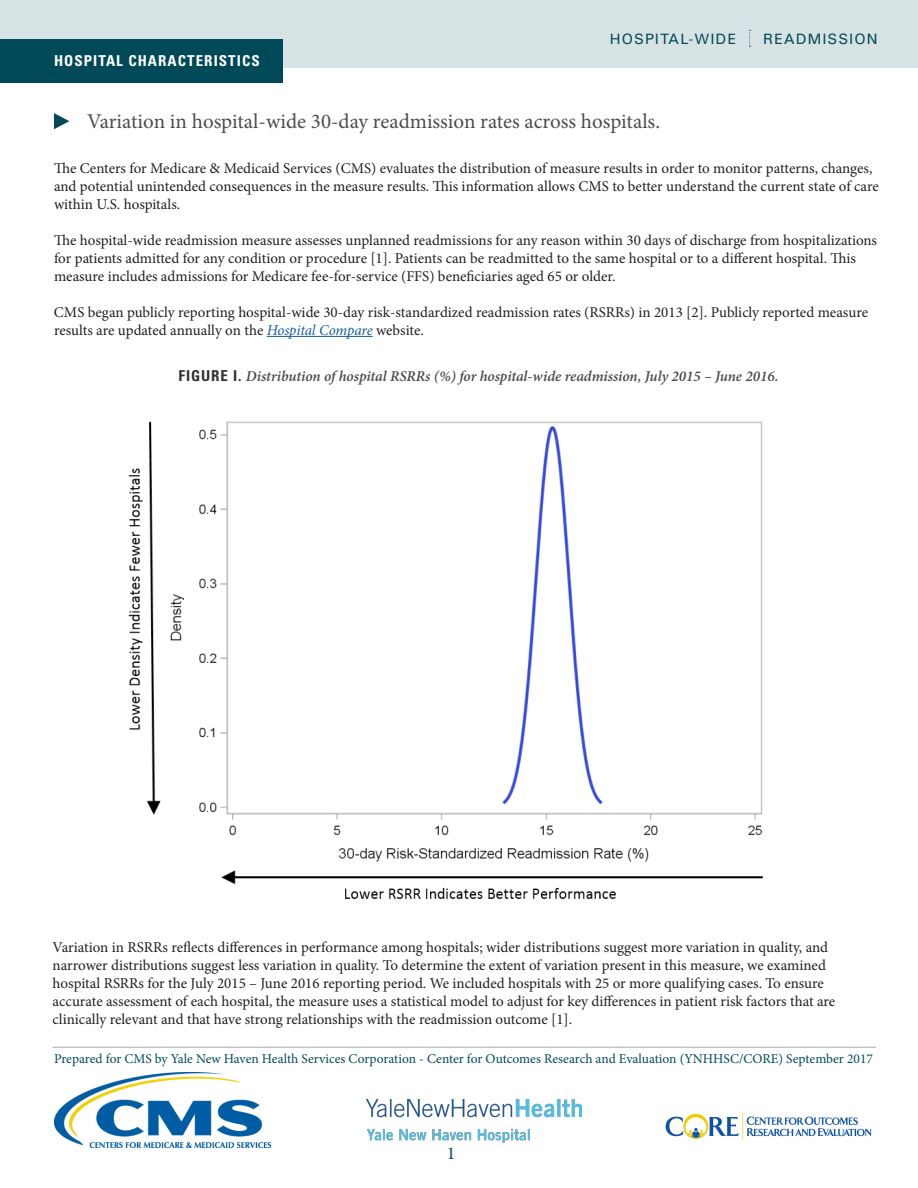
<style>
.page{position:relative;width:918px;height:1188px;background:#fff}
.page>*{position:absolute;margin:0;border:0;box-sizing:border-box;transform-origin:0 0}
.t1{font:21px "Minion Pro";color:#4b4c4d}
.t2{font:18px "Minion Pro";color:#034958}
.t3{font:15px/18px "Minion Pro";color:#231f20}
.t4{font:italic 600 15px "Minion Pro";letter-spacing:-.005em;color:#4b4c4d}
.t5{font:15px "Univers";letter-spacing:.07em;color:#034958}
.t6{font:700 condensed 15px "Univers";letter-spacing:.07em;color:#fff}
.t7{font:13.5px "Minion Pro";color:#034958}
.s1{font-style:italic;color:#175d9e}
.s2{font-family:"Univers";font-weight:700;font-style:normal;font-stretch:condensed;color:#312f30}
</style>
<div class="page">
<hr style="left:267px;top:336px;width:106px;height:1px;background:#175d9e">
<div style="left:0;top:0;width:918px;height:68px;background:#d6e2e4"></div>
<svg style="left:749px;top:30px;width:2px;height:17px"></svg>
<hr style="left:52px;top:1047px;width:824px;height:1px;background:#a8a9ad">
<div style="left:0;top:39px;width:283px;height:43px;background:#004958"></div>
<svg style="left:54px;top:113px;width:15px;height:16px"></svg>
<img style="left:128px;top:421px;width:635px;height:478px">
<img style="left:54px;top:1073px;width:216px;height:75px">
<img style="left:665px;top:1112px;width:207px;height:29px">
<img style="left:366px;top:1099px;width:216px;height:43px">
<p class="t6" style="left:54px;top:51px;width:207px">HOSPITAL CHARACTERISTICS</p>
<p class="t5" style="left:610px;top:29px;width:128px">HOSPITAL-WIDE</p>
<p class="t5" style="left:763px;top:29px;width:116px">READMISSION</p>
<h1 class="t1" style="left:87px;top:107px;width:575px">Variation in hospital-wide 30-day readmission rates across hospitals.</h1>
<p class="t3" style="left:54px;top:159px;width:826px">The Centers for Medicare &amp; Medicaid Services (CMS) evaluates the distribution of measure results in order to monitor patterns, changes, and potential unintended consequences in the measure results. This information allows CMS to better understand the current state of care within U.S. hospitals.</p>
<p class="t3" style="left:54px;top:231px;width:825px">The hospital-wide readmission measure assesses unplanned readmissions for any reason within 30 days of discharge from hospitalizations for patients admitted for any condition or procedure [1]. Patients can be readmitted to the same hospital or to a different hospital. This measure includes admissions for Medicare fee-for-service (FFS) beneficiaries aged 65 or older.</p>
<p class="t3" style="left:54px;top:303px;width:816px">CMS began publicly reporting hospital-wide 30-day risk-standardized readmission rates (RSRRs) in 2013 [2]. Publicly reported measure results are updated annually on the <span class="s1">Hospital Compare</span> website.</p>
<p class="t4" style="left:178px;top:366px;width:602px"><span class="s2">FIGURE I.</span> Distribution of hospital RSRRs (%) for hospital-wide readmission, July 2015 – June 2016.</p>
<p class="t3" style="left:53px;top:938px;width:784px">Variation in RSRRs reflects differences in performance among hospitals; wider distributions suggest more variation in quality, and narrower distributions suggest less variation in quality. To determine the extent of variation present in this measure, we examined hospital RSRRs for the July 2015 – June 2016 reporting period. We included hospitals with 25 or more qualifying cases. To ensure accurate assessment of each hospital, the measure uses a statistical model to adjust for key differences in patient risk factors that are clinically relevant and that have strong relationships with the readmission outcome [1].</p>
<p class="t7" style="left:54px;top:1049px;width:820px">Prepared for CMS by Yale New Haven Health Services Corporation - Center for Outcomes Research and Evaluation (YNHHSC/CORE) September 2017</p>
<p class="t2" style="left:447px;top:1141px;width:10px">1</p>
</div>
